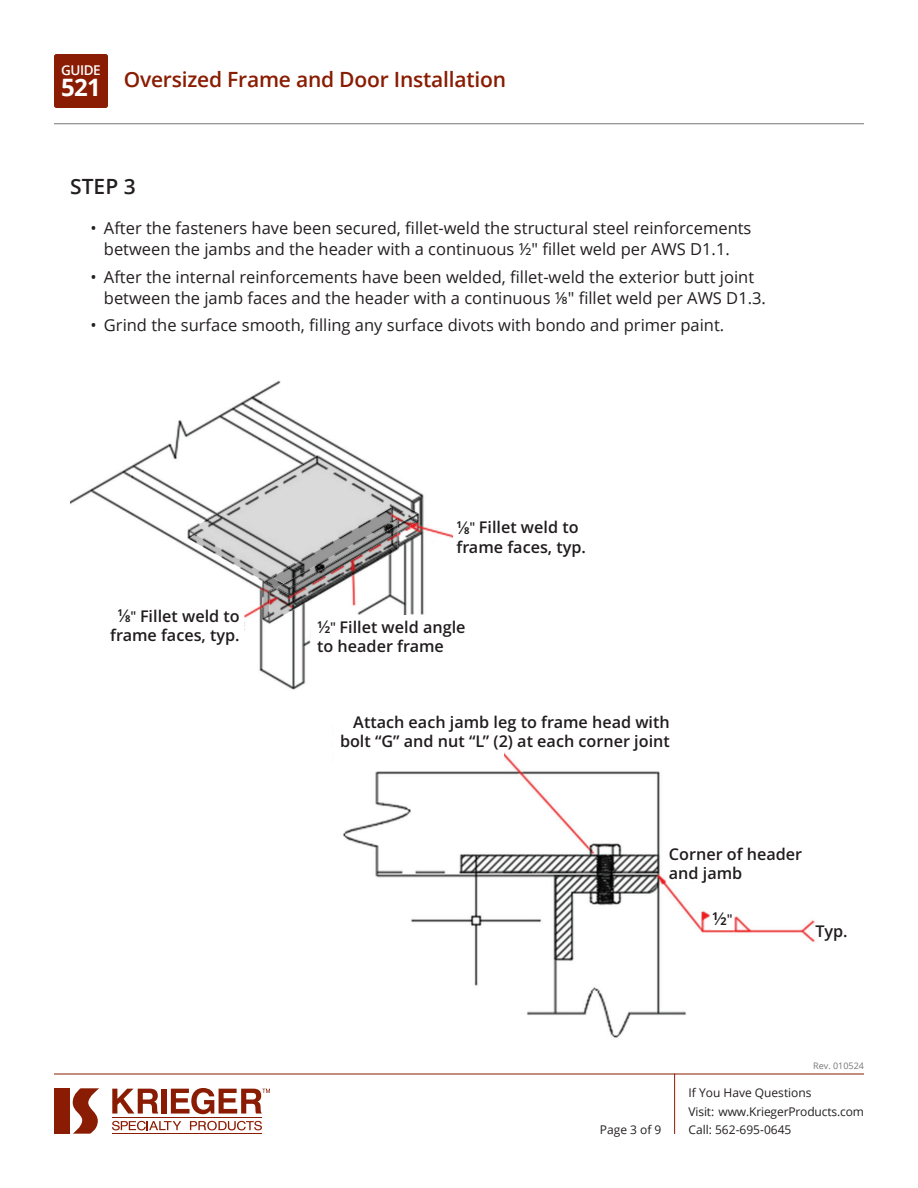
<style>
.page{position:relative;width:918px;height:1188px;background:#fff}
.page>*{position:absolute;margin:0;border:0;box-sizing:border-box;transform-origin:0 0}
.t1{font:700 24px "Open Sans";color:#fff}
.t2{font:600 21px "Open Sans";letter-spacing:-.01em;color:#891c02}
.STEPS_Bold_Headline_Text{font:600 21px "Open Sans";color:#231f20}
.t3{font:16.5px/21px "Open Sans";color:#231f20;text-align:center}
.t4{font:600 16.2px/19.4px "Open Sans";color:#211d1e}
.t5{font:600 13.5px "Open Sans";letter-spacing:-.035em;color:#fff}
.t6{font:12px/18.5px "Open Sans";color:#231f20}
.t7{font:700 10.8px "Open Sans";color:#211d1e}
.t8{font:9px "Open Sans";color:#777}
.s1{font-weight:400;font-size:17.55px}
.s2{font-weight:700;font-size:9.45px}
.s3{font-size:13.5px}
.s4{font-weight:600;font-size:13.5px}
</style>
<div class="page">
<div style="left:54px;top:1088px;width:16px;height:46px;background:#891c02"></div>
<svg style="left:73px;top:1088px;width:26px;height:46px"></svg>
<svg style="left:112px;top:1089px;width:46px;height:25px"></svg>
<div style="left:161px;top:1089px;width:6px;height:25px;background:#891c02"></div>
<hr style="left:112px;top:1117px;width:150px;height:1px;background:#891c02">
<svg style="left:112px;top:1121px;width:69px;height:9px"></svg>
<svg style="left:190px;top:1121px;width:72px;height:9px"></svg>
<hr style="left:112px;top:1133px;width:150px;height:1px;background:#891c02">
<svg style="left:171px;top:1088px;width:99px;height:26px"></svg>
<hr style="left:54px;top:1074px;width:810px;height:1px;background:#891c02">
<hr style="left:674px;top:1074px;width:1px;height:60px;background:#891c02">
<hr style="left:54px;top:123px;width:810px;height:1px;background:#777">
<div style="left:54px;top:54px;width:54px;height:54px;background:#891c02;border-radius:2px"></div>
<img style="left:343px;top:752px;width:472px;height:286px">
<div style="left:667px;top:849px;width:147px;height:32px;background:#fff"></div>
<div style="left:663px;top:844px;width:147px;height:32px;background:#fff"></div>
<div style="left:331px;top:879px;width:80px;height:32px;background:#fff"></div>
<div style="left:333px;top:723px;width:170px;height:48px;background:#fff"></div>
<div style="left:711px;top:912px;width:23px;height:18px;background:#fff"></div>
<div style="left:810px;top:926px;width:23px;height:10px;background:#fff"></div>
<img style="left:70px;top:380px;width:383px;height:310px">
<div style="left:77px;top:616px;width:167px;height:32px;background:#fff"></div>
<div style="left:311px;top:616px;width:167px;height:31px;background:#fff"></div>
<div style="left:434px;top:539px;width:168px;height:31px;background:#fff"></div>
<img style="left:263px;top:582px;width:6px;height:36px">
<img style="left:269px;top:588px;width:129px;height:35px">
<img style="left:188px;top:577px;width:230px;height:5px">
<img style="left:265px;top:577px;width:11px;height:11px">
<img style="left:276px;top:584px;width:122px;height:12px">
<img style="left:188px;top:456px;width:230px;height:121px">
<img style="left:272px;top:507px;width:120px;height:77px">
<img style="left:284px;top:519px;width:114px;height:69px">
<p class="t5" style="left:61px;top:61px;width:41px">GUIDE</p>
<h1 class="t1" style="left:61px;top:70px;width:41px">521</h1>
<p class="t2" style="left:124px;top:65px;width:384px">Oversized Frame and Door Installation</p>
<p class="STEPS_Bold_Headline_Text" style="left:70px;top:172px;width:67px">STEP 3</p>
<p class="t3" style="left:90px;top:217px;width:663px">• After the fasteners have been secured, fillet-weld the structural steel reinforcements between the jambs and the header with a continuous ½" fillet weld per AWS D1.1.</p>
<p class="t3" style="left:104px;top:266px;width:664px;text-align:left;text-indent:-14px">• After the internal reinforcements have been welded, fillet-weld the exterior butt joint between the jamb faces and the header with a continuous ⅛" fillet weld per AWS D1.3.</p>
<p class="t3" style="left:90px;top:314px;width:635px">• Grind the surface smooth, filling any surface divots with bondo and primer paint.</p>
<p class="t4" style="left:110px;top:606px;width:131px;text-align:center"><sup>1</sup><span class="s1">⁄</span><span class="s2">8</span><span class="s3">"</span> Fillet weld to frame faces, typ.</p>
<p class="t4" style="left:456px;top:517px;width:131px"><sup>1</sup><span class="s1">⁄</span><span class="s2">8</span><span class="s3">"</span> Fillet weld to frame faces, typ.</p>
<p class="t4" style="left:317px;top:617px;width:150px"><sup>1</sup><span class="s1">⁄</span><span class="s2">2</span><span class="s3">"</span> Fillet weld angle to header frame</p>
<p class="t4" style="left:340px;top:712px;width:331px;line-height:18.9px;text-align:right">Attach each jamb leg to frame head with bolt “G” and nut “L” (2) at each corner joint</p>
<p class="t4" style="left:669px;top:844px;width:135px;line-height:18.9px">Corner of header and jamb</p>
<p class="t7" style="left:712px;top:911px;width:22px">1<span class="s1">⁄</span>2<span class="s4">"</span></p>
<p class="t4" style="left:816px;top:921px;width:34px">Typ.</p>
<p class="t6" style="left:600px;top:1120px;width:63px">Page 3 of 9</p>
<p class="t8" style="left:813px;top:1060px;width:52px">Rev. 010524</p>
<p class="t6" style="left:688px;top:1083px;width:177px">If You Have Questions<br>Visit: www.KriegerProducts.com<br>Call: 562-695-0645</p>
</div>
